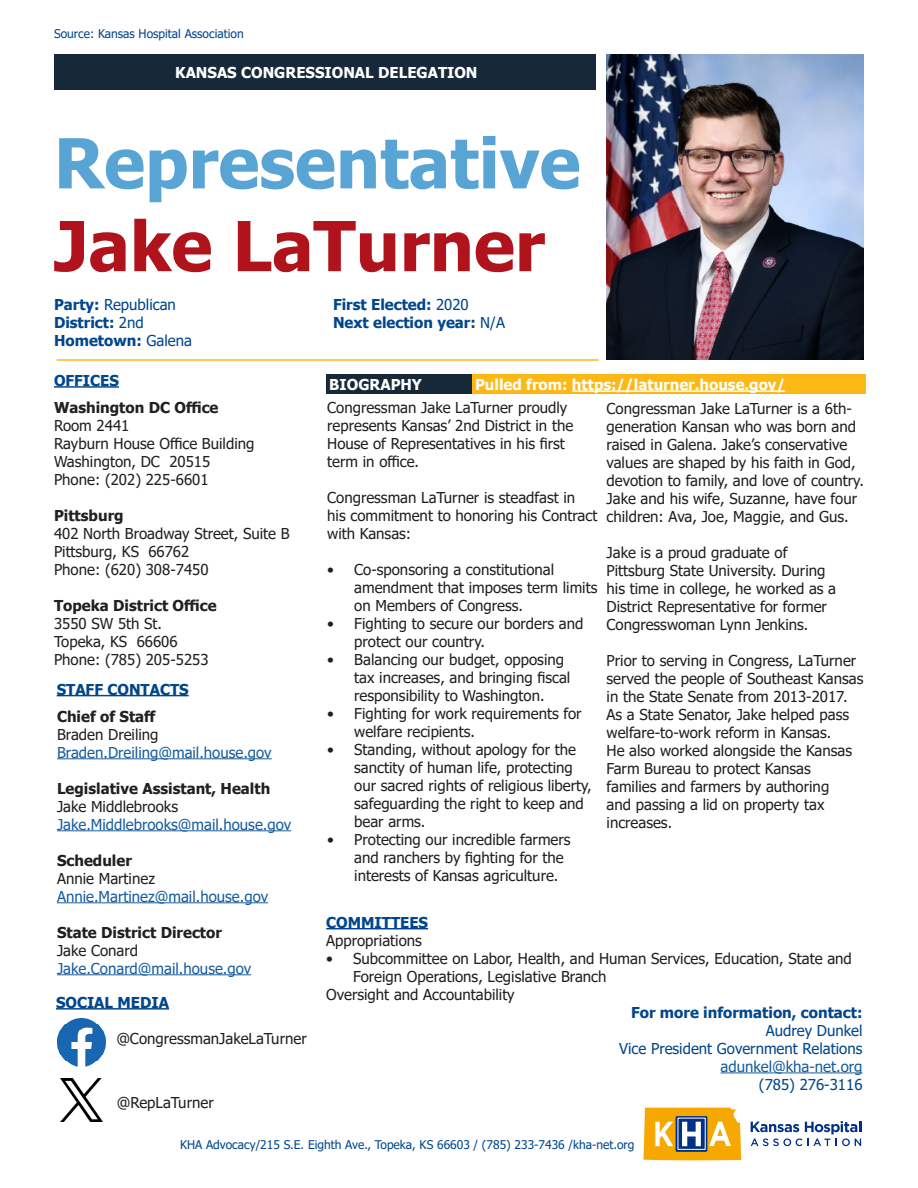
<style>
.page{position:relative;width:918px;height:1188px;background:#fff}
.page>*{position:absolute;margin:0;border:0;box-sizing:border-box;transform-origin:0 0}
.t1{font:700 69px "Tahoma";color:#58a5d5}
.t2{font:700 69px "Tahoma";color:#b0131c}
.t3{font:15px/18px "Tahoma";color:#231f20}
.t4{font:15px "Tahoma";color:#175d9e}
.t5{font:700 15px "Tahoma";color:#01468c}
.t6{font:700 15px "Tahoma";color:#231f20}
.t7{font:700 15px "Tahoma";color:#fff}
.t8{font:15px "Tahoma";color:#01468c}
.t9{font:12px "Tahoma";color:#01468c}
.s1{font-weight:700}
.s2{font-weight:400}
</style>
<div class="page">
<img style="left:607px;top:54px;width:257px;height:306px">
<hr style="left:54px;top:386px;width:65px;height:2px;background:#01468c">
<hr style="left:326px;top:928px;width:102px;height:1px;background:#01468c">
<hr style="left:56px;top:1008px;width:113px;height:2px;background:#01468c">
<div style="left:54px;top:54px;width:542px;height:36px;background:#172938"></div>
<hr style="left:57px;top:359px;width:542px;height:2px;background:#fcb814">
<img style="left:57px;top:1018px;width:49px;height:48px">
<img style="left:60px;top:1078px;width:42px;height:43px">
<div style="left:326px;top:374px;width:155px;height:20px;background:#172938"></div>
<div style="left:472px;top:374px;width:393px;height:20px;background:#fcb814"></div>
<hr style="left:572px;top:390px;width:213px;height:2px;background:#fff">
<svg style="left:644px;top:1108px;width:97px;height:52px"></svg>
<svg style="left:751px;top:1121px;width:110px;height:25px"></svg>
<hr style="left:57px;top:695px;width:132px;height:1px;background:#01468c">
<hr style="left:57px;top:758px;width:215px;height:1px;background:#175d9e">
<hr style="left:57px;top:830px;width:234px;height:1px;background:#175d9e">
<hr style="left:57px;top:902px;width:211px;height:1px;background:#175d9e">
<hr style="left:57px;top:974px;width:194px;height:1px;background:#175d9e">
<hr style="left:721px;top:1072px;width:142px;height:1px;background:#175d9e">
<p class="t9" style="left:54px;top:26px;width:191px">Source: Kansas Hospital Association</p>
<p class="t7" style="left:175px;top:62px;width:304px">KANSAS CONGRESSIONAL DELEGATION</p>
<p class="t1" style="left:54px;top:115px;width:528px">Representative</p>
<p class="t2" style="left:54px;top:198px;width:492px">Jake LaTurner</p>
<p class="t8" style="left:54px;top:295px;width:123px"><span class="s1">Party:</span> Republican</p>
<p class="t5" style="left:54px;top:312px;width:91px">District: <span class="s2">2nd</span></p>
<p class="t5" style="left:54px;top:330px;width:139px">Hometown: <span class="s2">Galena</span></p>
<p class="t5" style="left:54px;top:370px;width:66px">OFFICES</p>
<p class="t6" style="left:54px;top:397px;width:166px">Washington DC Office</p>
<p class="t3" style="left:54px;top:417px;width:77px">Room 2441</p>
<p class="t3" style="left:54px;top:435px;width:202px">Rayburn House Office Building</p>
<p class="t3" style="left:54px;top:453px;width:158px">Washington, DC 20515</p>
<p class="t3" style="left:54px;top:471px;width:156px">Phone: (202) 225-6601</p>
<p class="t6" style="left:54px;top:505px;width:71px">Pittsburg</p>
<p class="t3" style="left:54px;top:525px;width:237px">402 North Broadway Street, Suite B</p>
<p class="t3" style="left:54px;top:543px;width:137px">Pittsburg, KS 66762</p>
<p class="t3" style="left:54px;top:561px;width:156px">Phone: (620) 308-7450</p>
<p class="t6" style="left:54px;top:595px;width:164px">Topeka District Office</p>
<p class="t3" style="left:54px;top:615px;width:110px">3550 SW 5th St.</p>
<p class="t3" style="left:54px;top:633px;width:125px">Topeka, KS 66606</p>
<p class="t3" style="left:54px;top:651px;width:156px">Phone: (785) 205-5253</p>
<p class="t5" style="left:57px;top:679px;width:134px">STAFF CONTACTS</p>
<p class="t6" style="left:57px;top:706px;width:100px">Chief of Staff</p>
<p class="t3" style="left:57px;top:726px;width:103px">Braden Dreiling</p>
<p class="t4" style="left:57px;top:742px;width:216px">Braden.Dreiling@mail.house.gov</p>
<p class="t6" style="left:57px;top:778px;width:215px">Legislative Assistant, Health</p>
<p class="t3" style="left:57px;top:798px;width:123px">Jake Middlebrooks</p>
<p class="t4" style="left:57px;top:814px;width:236px">Jake.Middlebrooks@mail.house.gov</p>
<p class="t6" style="left:57px;top:850px;width:76px">Scheduler</p>
<p class="t3" style="left:57px;top:870px;width:99px">Annie Martinez</p>
<p class="t4" style="left:57px;top:886px;width:213px">Annie.Martinez@mail.house.gov</p>
<p class="t6" style="left:57px;top:922px;width:166px">State District Director</p>
<p class="t3" style="left:57px;top:942px;width:83px">Jake Conard</p>
<p class="t4" style="left:57px;top:958px;width:196px">Jake.Conard@mail.house.gov</p>
<p class="t5" style="left:56px;top:992px;width:115px">SOCIAL MEDIA</p>
<p class="t3" style="left:116px;top:1030px;width:192px">@CongressmanJakeLaTurner</p>
<p class="t3" style="left:117px;top:1094px;width:98px">@RepLaTurner</p>
<p class="t5" style="left:333px;top:294px;width:137px">First Elected: <span class="s2">2020</span></p>
<p class="t5" style="left:333px;top:312px;width:174px">Next election year: <span class="s2">N/A</span></p>
<p class="t7" style="left:329px;top:374px;width:94px">BIOGRAPHY</p>
<p class="t7" style="left:475px;top:374px;width:312px">Pulled from: https://laturner.house.gov/</p>
<p class="t3" style="left:327px;top:399px;width:248px">Congressman Jake LaTurner proudly represents Kansas’ 2nd District in the<br>House of Representatives in his first term in office.</p>
<p class="t3" style="left:327px;top:489px;width:272px">Congressman LaTurner is steadfast in his commitment to honoring his Contract with Kansas:</p>
<p class="t3" style="left:354px;top:561px;width:245px;text-indent:-27px">• Co-sponsoring a constitutional amendment that imposes term limits on Members of Congress.</p>
<p class="t3" style="left:354px;top:615px;width:231px;text-indent:-27px">• Fighting to secure our borders and protect our country.</p>
<p class="t3" style="left:354px;top:651px;width:218px;text-indent:-27px">• Balancing our budget, opposing tax increases, and bringing fiscal responsibility to Washington.</p>
<p class="t3" style="left:354px;top:705px;width:229px;text-indent:-27px">• Fighting for work requirements for welfare recipients.</p>
<p class="t3" style="left:354px;top:741px;width:239px;text-indent:-27px">• Standing, without apology for the sanctity of human life, protecting our sacred rights of religious liberty, safeguarding the right to keep and bear arms.</p>
<p class="t3" style="left:354px;top:831px;width:218px;text-indent:-27px">• Protecting our incredible farmers and ranchers by fighting for the interests of Kansas agriculture.</p>
<p class="t3" style="left:607px;top:400px;width:259px">Congressman Jake LaTurner is a 6th&shy;generation Kansan who was born and raised in Galena. Jake’s conservative values are shaped by his faith in God, devotion to family, and love of country.<br>Jake and his wife, Suzanne, have four children: Ava, Joe, Maggie, and Gus.</p>
<p class="t3" style="left:607px;top:544px;width:231px">Jake is a proud graduate of<br>Pittsburg State University. During his time in college, he worked as a<br>District Representative for former<br>Congresswoman Lynn Jenkins.</p>
<p class="t3" style="left:607px;top:652px;width:258px">Prior to serving in Congress, LaTurner served the people of Southeast Kansas in the State Senate from 2013-2017.<br>As a State Senator, Jake helped pass welfare-to-work reform in Kansas.<br>He also worked alongside the Kansas<br>Farm Bureau to protect Kansas families and farmers by authoring<br>and passing a lid on property tax increases.</p>
<p class="t5" style="left:326px;top:912px;width:103px">COMMITTEES</p>
<p class="t3" style="left:326px;top:932px;width:97px">Appropriations</p>
<p class="t3" style="left:353px;top:950px;width:500px;text-indent:-27px">• Subcommittee on Labor, Health, and Human Services, Education, State and<br>Foreign Operations, Legislative Branch</p>
<p class="t3" style="left:326px;top:986px;width:190px">Oversight and Accountability</p>
<p class="t5" style="left:631px;top:1002px;width:233px">For more information, contact:</p>
<p class="t8" style="left:766px;top:1020px;width:98px">Audrey Dunkel</p>
<p class="t8" style="left:619px;top:1038px;width:245px">Vice President Government Relations</p>
<p class="t4" style="left:721px;top:1056px;width:143px">adunkel@kha-net.org</p>
<p class="t8" style="left:759px;top:1074px;width:105px">(785) 276-3116</p>
<p class="t9" style="left:180px;top:1136px;width:456px">KHA Advocacy/215 S.E. Eighth Ave., Topeka, KS 66603 / (785) 233-7436 /kha-net.org</p>
</div>
